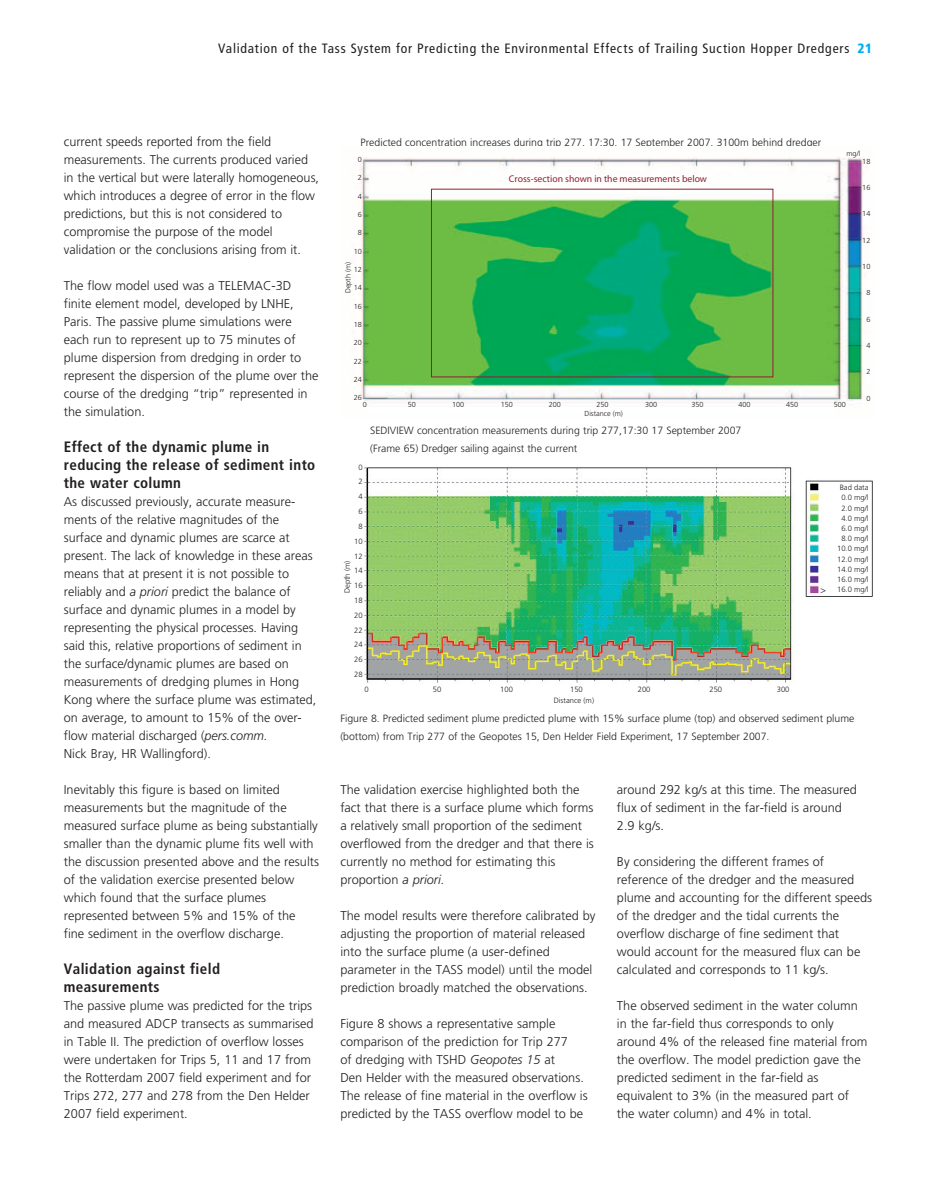
<style>
.page{position:relative;width:936px;height:1191px;background:#fff}
.page>*{position:absolute;margin:0;border:0;box-sizing:border-box;transform-origin:0 0}
.t1{font:700 condensed 15px/18px "Frutiger";letter-spacing:.025em;color:#231f20}
.t2{font:condensed 13.5px "Frutiger";letter-spacing:.06em;color:#231f20}
.t3{font:300 12.75px/18px "Frutiger";color:#231f20}
.t4{font:300 10.5px/18px "Frutiger";color:#231f20}
.t5{font:9.75px "Myriad";color:#911f2f}
.t6{font:300 7.65px/14.9px "Frutiger";color:#231f20;text-align:center}
.t7{font:300 7.35px "Frutiger";color:#231f20}
.s1{font-weight:900;color:#00aeef}
.s2{font-style:italic}
.s3{font-size:9.15px}
</style>
<div class="page">
<img style="left:364px;top:467px;width:508px;height:216px">
<img style="left:360px;top:157px;width:505px;height:249px">
<p class="t2" style="left:218px;top:40px;width:655px">Validation of the Tass System for Predicting the Environmental Effects of Trailing Suction Hopper Dredgers <span class="s1">21</span></p>
<p class="t3" style="left:64px;top:132px;width:257px">current speeds reported from the field measurements. The currents produced varied in the vertical but were laterally homogeneous, which introduces a degree of error in the flow predictions, but this is not considered to compromise the purpose of the model validation or the conclusions arising from it.</p>
<p class="t3" style="left:64px;top:276px;width:256px">The flow model used was a TELEMAC-3D finite element model, developed by LNHE, Paris. The passive plume simulations were each run to represent up to 75 minutes of plume dispersion from dredging in order to represent the dispersion of the plume over the course of the dredging “trip” represented in the simulation.</p>
<p class="t1" style="left:64px;top:437px;width:253px">Effect of the dynamic plume in reducing the release of sediment into the water column</p>
<p class="t3" style="left:64px;top:492px;width:254px">As discussed previously, accurate measure&shy;ments of the relative magnitudes of the surface and dynamic plumes are scarce at present. The lack of knowledge in these areas means that at present it is not possible to reliably and <span class="s2">a priori</span> predict the balance of surface and dynamic plumes in a model by representing the physical processes. Having said this, relative proportions of sediment in the surface/dynamic plumes are based on measurements of dredging plumes in Hong Kong where the surface plume was estimated, on average, to amount to 15% of the over&shy;flow material discharged (<span class="s2">pers.comm.<br></span>Nick Bray, HR Wallingford).</p>
<p class="t3" style="left:64px;top:780px;width:257px">Inevitably this figure is based on limited measurements but the magnitude of the measured surface plume as being substantially smaller than the dynamic plume fits well with the discussion presented above and the results of the validation exercise presented below which found that the surface plumes represented between 5% and 15% of the fine sediment in the overflow discharge.</p>
<p class="t1" style="left:64px;top:959px;width:158px">Validation against field measurements</p>
<p class="t3" style="left:64px;top:996px;width:251px">The passive plume was predicted for the trips and measured ADCP transects as summarised in Table II. The prediction of overflow losses were undertaken for Trips 5, 11 and 17 from the Rotterdam 2007 field experiment and for Trips 272, 277 and 278 from the Den Helder 2007 field experiment.</p>
<p class="t4" style="left:360px;top:133px;width:462px">Predicted concentration increases during trip 277, 17:30, 17 September 2007, 3100m behind dredger</p>
<p class="t7" style="left:846px;top:149px;width:15px">mg/l</p>
<p class="t7" style="left:358px;top:155px;width:6px">0</p>
<p class="t7" style="left:358px;top:174px;width:6px">2</p>
<p class="t7" style="left:358px;top:192px;width:6px">4</p>
<p class="t7" style="left:358px;top:210px;width:6px">6</p>
<p class="t7" style="left:358px;top:229px;width:6px">8</p>
<p class="t7" style="left:354px;top:247px;width:10px">10</p>
<p class="t7" style="left:354px;top:265px;width:10px">12</p>
<p class="t7" style="left:354px;top:284px;width:10px">14</p>
<p class="t7" style="left:354px;top:302px;width:10px">16</p>
<p class="t7" style="left:354px;top:320px;width:10px">18</p>
<p class="t7" style="left:354px;top:338px;width:10px">20</p>
<p class="t7" style="left:354px;top:357px;width:10px">22</p>
<p class="t7" style="left:354px;top:375px;width:10px">24</p>
<p class="t7" style="left:354px;top:393px;width:10px">26</p>
<p class="t7" style="left:862px;top:157px;width:10px">18</p>
<p class="t7" style="left:862px;top:183px;width:10px">16</p>
<p class="t7" style="left:862px;top:210px;width:10px">14</p>
<p class="t7" style="left:862px;top:236px;width:10px">12</p>
<p class="t7" style="left:862px;top:262px;width:10px">10</p>
<p class="t7" style="left:866px;top:289px;width:6px">8</p>
<p class="t7" style="left:866px;top:315px;width:6px">6</p>
<p class="t7" style="left:866px;top:341px;width:6px">4</p>
<p class="t7" style="left:866px;top:368px;width:6px">2</p>
<p class="t7" style="left:866px;top:394px;width:6px">0</p>
<p class="t5" style="left:509px;top:174px;width:200px">Cross-section shown in the measurements below</p>
<p class="t7" style="left:344px;top:293px;width:33px;rotate:-90deg">Depth (m)</p>
<p class="t7" style="left:363px;top:400px;width:6px">0</p>
<p class="t7" style="left:408px;top:400px;width:10px">50</p>
<p class="t7" style="left:452px;top:400px;width:14px">100</p>
<p class="t7" style="left:500px;top:400px;width:14px">150</p>
<p class="t7" style="left:549px;top:400px;width:14px">200</p>
<p class="t7" style="left:596px;top:400px;width:14px">250</p>
<p class="t7" style="left:645px;top:400px;width:14px">300</p>
<p class="t7" style="left:691px;top:400px;width:14px">350</p>
<p class="t7" style="left:738px;top:400px;width:14px">400</p>
<p class="t7" style="left:786px;top:400px;width:14px">450</p>
<p class="t7" style="left:833px;top:400px;width:14px">500</p>
<p class="t7" style="left:584px;top:409px;width:40px">Distance (m)</p>
<p class="t6" style="left:354px;top:459px;width:10px">0<br>2<br>4<br>6<br>8<br>10<br>12<br>14<br>16<br>18<br>20<br>22<br>24<br>26<br>28</p>
<p class="t6" style="left:340px;top:593px;width:34px;rotate:-90deg">Depth (m)</p>
<p class="t4" style="left:370px;top:421px;width:373px">SEDIVIEW concentration measurements during trip 277,17:30 17 September 2007 (Frame 65) Dredger sailing against the current</p>
<p class="t6" style="left:364px;top:682px;width:6px">0</p>
<p class="t6" style="left:433px;top:682px;width:10px">50</p>
<p class="t6" style="left:500px;top:682px;width:14px">100</p>
<p class="t6" style="left:570px;top:682px;width:14px">150</p>
<p class="t6" style="left:637px;top:682px;width:14px">200</p>
<p class="t6" style="left:709px;top:682px;width:14px">250</p>
<p class="t6" style="left:776px;top:682px;width:14px">300</p>
<p class="t6" style="left:553px;top:692px;width:42px">Distance (m)</p>
<p class="t6" style="left:820px;top:482px;width:50px;line-height:10.2px;text-align:right">Bad data<br>0.0 mg/l<br>2.0 mg/l<br>4.0 mg/l<br>6.0 mg/l<br>8.0 mg/l<br>10.0 mg/l<br>12.0 mg/l<br>14.0 mg/l<br>16.0 mg/l<br><span class="s3">&gt;</span> 16.0 mg/l</p>
<p class="t4" style="left:340px;top:709px;width:515px">Figure 8. Predicted sediment plume predicted plume with 15% surface plume (top) and observed sediment plume (bottom) from Trip 277 of the Geopotes 15, Den Helder Field Experiment, 17 September 2007.</p>
<p class="t3" style="left:340px;top:780px;width:255px">The validation exercise highlighted both the fact that there is a surface plume which forms a relatively small proportion of the sediment overflowed from the dredger and that there is currently no method for estimating this proportion <span class="s2">a priori.</span></p>
<p class="t3" style="left:340px;top:906px;width:257px">The model results were therefore calibrated by adjusting the proportion of material released into the surface plume (a user-defined parameter in the TASS model) until the model prediction broadly matched the observations.</p>
<p class="t3" style="left:340px;top:1014px;width:249px">Figure 8 shows a representative sample comparison of the prediction for Trip 277<br>of dredging with TSHD <span class="s2">Geopotes 15</span> at<br>Den Helder with the measured observations.<br>The release of fine material in the overflow is predicted by the TASS overflow model to be</p>
<p class="t3" style="left:617px;top:780px;width:241px">around 292 kg/s at this time. The measured flux of sediment in the far-field is around<br>2.9 kg/s.</p>
<p class="t3" style="left:617px;top:852px;width:257px">By considering the different frames of reference of the dredger and the measured plume and accounting for the different speeds of the dredger and the tidal currents the overflow discharge of fine sediment that would account for the measured flux can be calculated and corresponds to 11 kg/s.</p>
<p class="t3" style="left:617px;top:996px;width:252px">The observed sediment in the water column in the far-field thus corresponds to only around 4% of the released fine material from the overflow. The model prediction gave the predicted sediment in the far-field as equivalent to 3% (in the measured part of the water column) and 4% in total.</p>
</div>
